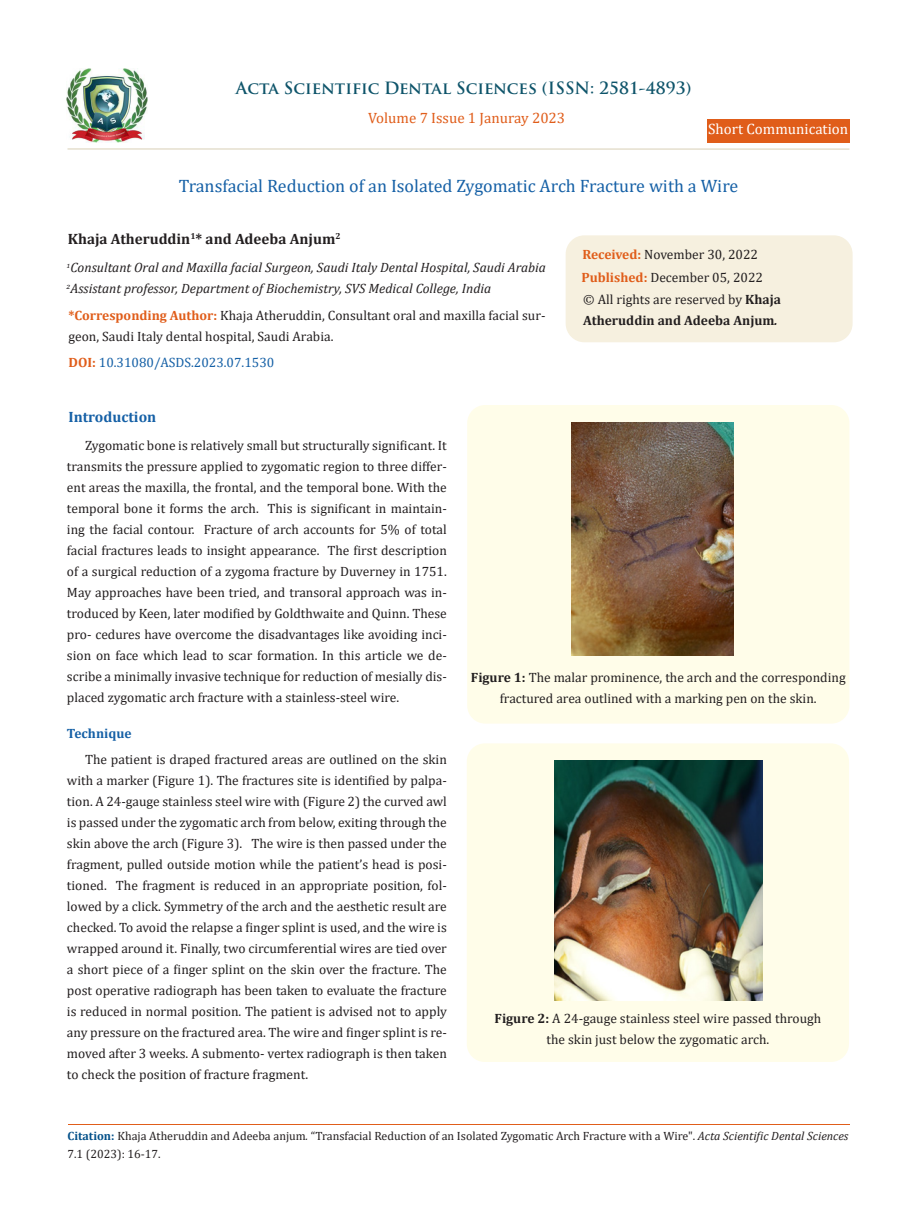
<style>
.page{position:relative;width:917px;height:1224px;background:#fff}
.page>*{position:absolute;margin:0;border:0;box-sizing:border-box;transform-origin:0 0}
.t1{font:18px "Cambria";color:#1560a6}
.t2{font:700 16.5px "Trajan Pro";color:#0e546a}
.t3{font:700 15px "Cambria";color:#231f20}
.t4{font:15px "Cambria";color:#e05d1a}
.t5{font:15px "Cambria";color:#fff}
.t6{font:700 15px "Cambria";color:#1560a6}
.t7{font:13.5px/21px "Cambria";color:#231f20;text-align:justify}
.t8{font:italic 13.5px "Cambria";color:#231f20}
.t9{font:700 13.5px/21px "Cambria";color:#231f20}
.t10{font:13.5px "Cambria";color:#1560a6}
.t11{font:700 13.5px "Cambria";color:#1560a6}
.t12{font:12px/18px "Cambria";color:#231f20}
.s1{font-weight:700;color:#e05d1a}
.s2{font-weight:400}
.s3{font-style:italic}
.s4{font-weight:700}
.s5{font-weight:700;color:#035089}
</style>
<div class="page">
<img style="left:67px;top:68px;width:80px;height:74px">
<div style="left:707px;top:119px;width:142px;height:23px;background:#e05d1a"></div>
<div style="left:566px;top:236px;width:285px;height:106px;background:#f6f0df;border-radius:18px"></div>
<div style="left:565px;top:235px;width:287px;height:107px;border:2px solid #f6f0df;border-radius:18px"></div>
<div style="left:467px;top:405px;width:382px;height:319px;background:#fffde9;border-radius:18px"></div>
<img style="left:571px;top:422px;width:162px;height:233px">
<div style="left:467px;top:743px;width:382px;height:319px;background:#fffde9;border-radius:18px"></div>
<img style="left:554px;top:761px;width:208px;height:240px">
<hr style="left:67px;top:148px;width:782px;height:2px;background:#e5dfce">
<hr style="left:68px;top:1125px;width:781px;height:1px;background:#e05d1a">
<p class="t2" style="left:236px;top:77px;width:457px">Acta Scientific Dental Sciences (ISSN: 2581-4893)</p>
<p class="t4" style="left:368px;top:109px;width:198px">Volume 7 Issue 1 Januray 2023</p>
<p class="t5" style="left:708px;top:120px;width:141px">Short Communication</p>
<p class="t1" style="left:179px;top:175px;width:561px">Transfacial Reduction of an Isolated Zygomatic Arch Fracture with a Wire</p>
<p class="t3" style="left:68px;top:228px;width:274px">Khaja Atheruddin<sup>1</sup>* and Adeeba Anjum<sup>2</sup></p>
<p class="t8" style="left:67px;top:258px;width:481px"><sup>1</sup>Consultant Oral and Maxilla facial Surgeon, Saudi Italy Dental Hospital, Saudi Arabia</p>
<p class="t8" style="left:67px;top:279px;width:426px"><sup>2</sup>Assistant professor, Department of Biochemistry, SVS Medical College, India</p>
<p class="t7" style="left:68px;top:305px;width:478px"><span class="s1">*Corresponding Author:</span> Khaja Atheruddin, Consultant oral and maxilla facial sur&shy;geon, Saudi Italy dental hospital, Saudi Arabia.</p>
<p class="t10" style="left:68px;top:355px;width:207px"><span class="s1">DOI:</span> 10.31080/ASDS.2023.07.1530</p>
<p class="t6" style="left:68px;top:406px;width:89px">Introduction</p>
<p class="t7" style="left:582px;top:244px;width:177px"><span class="s1">Received:</span> November 30, 2022</p>
<p class="t7" style="left:581px;top:267px;width:183px"><span class="s1">Published:</span> December 05, 2022</p>
<p class="t9" style="left:583px;top:288px;width:199px"><span class="s2">© All rights are reserved by</span> Khaja<br>Atheruddin and Adeeba Anjum<span class="s3">.</span></p>
<p class="t7" style="left:67px;top:435px;width:381px;text-indent:18px">Zygomatic bone is relatively small but structurally significant. It transmits the pressure applied to zygomatic region to three differ&shy;ent areas the maxilla, the frontal, and the temporal bone. With the temporal bone it forms the arch. This is significant in maintain&shy;ing the facial contour. Fracture of arch accounts for 5% of total facial fractures leads to insight appearance. The first description of a surgical reduction of a zygoma fracture by Duverney in 1751.<br>May approaches have been tried, and transoral approach was in&shy;troduced by Keen, later modified by Goldthwaite and Quinn. These pro- cedures have overcome the disadvantages like avoiding inci&shy;sion on face which lead to scar formation. In this article we de&shy;scribe a minimally invasive technique for reduction of mesially dis&shy;placed zygomatic arch fracture with a stainless-steel wire.</p>
<p class="t11" style="left:67px;top:724px;width:66px">Technique</p>
<p class="t7" style="left:67px;top:748px;width:381px;text-indent:18px">The patient is draped fractured areas are outlined on the skin with a marker (Figure 1). The fractures site is identified by palpa&shy;tion. A 24-gauge stainless steel wire with (Figure 2) the curved awl is passed under the zygomatic arch from below, exiting through the skin above the arch (Figure 3). The wire is then passed under the fragment, pulled outside motion while the patient’s head is posi&shy;tioned. The fragment is reduced in an appropriate position, fol&shy;lowed by a click. Symmetry of the arch and the aesthetic result are checked. To avoid the relapse a finger splint is used, and the wire is wrapped around it. Finally, two circumferential wires are tied over a short piece of a finger splint on the skin over the fracture. The post operative radiograph has been taken to evaluate the fracture is reduced in normal position. The patient is advised not to apply any pressure on the fractured area. The wire and finger splint is re&shy;moved after 3 weeks. A submento- vertex radiograph is then taken to check the position of fracture fragment.</p>
<p class="t7" style="left:471px;top:666px;width:376px;text-align:center"><span class="s4">Figure 1:</span> The malar prominence, the arch and the corresponding fractured area outlined with a marking pen on the skin.</p>
<p class="t7" style="left:494px;top:1008px;width:328px;text-align:center"><span class="s4">Figure 2:</span> A 24-gauge stainless steel wire passed through the skin just below the zygomatic arch.</p>
<p class="t12" style="left:68px;top:1127px;width:782px"><span class="s5">Citation:</span> Khaja Atheruddin and Adeeba anjum<span class="s3">.</span> “Transfacial Reduction of an Isolated Zygomatic Arch Fracture with a Wire". <span class="s3">Acta Scientific Dental Sciences<br></span>7.1 (2023): 16-17.</p>
</div>
